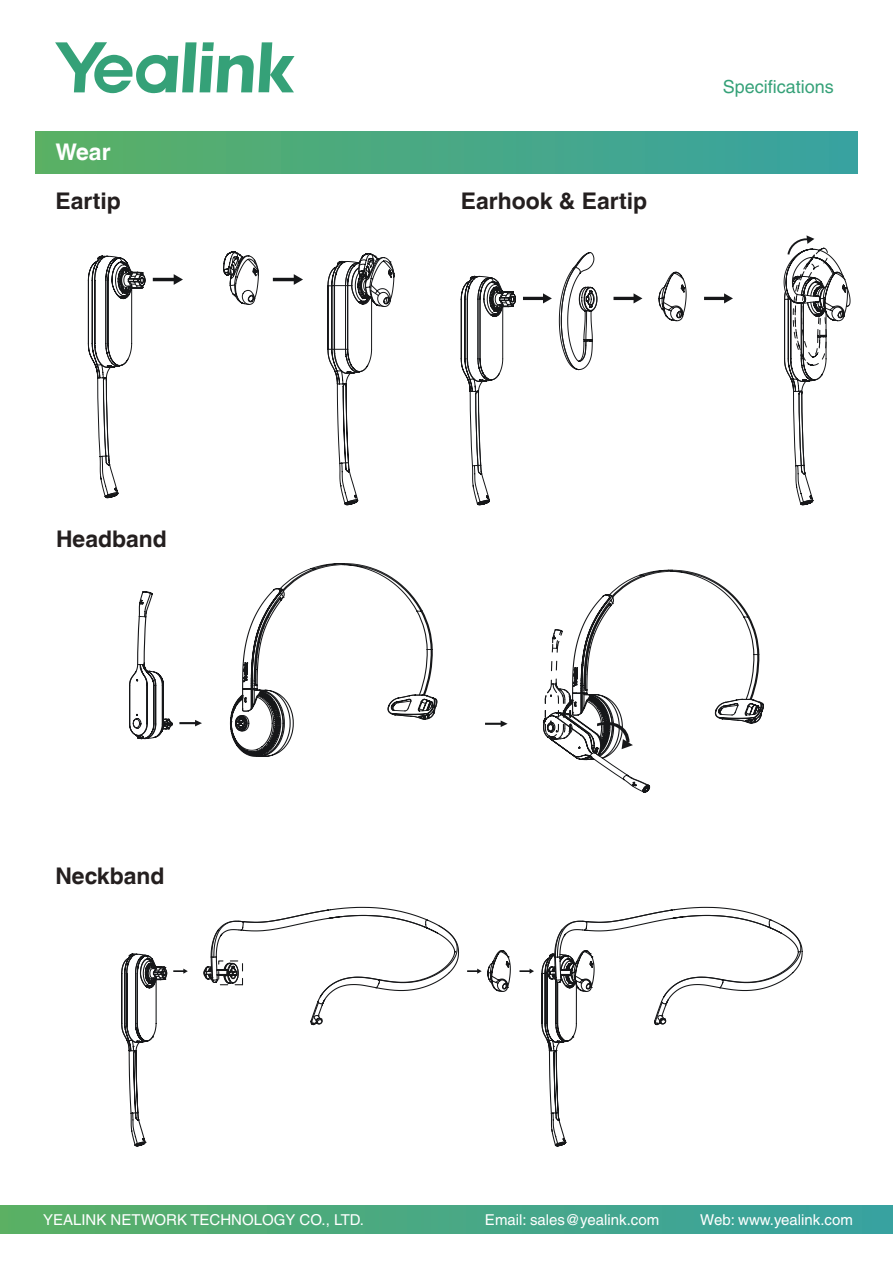
<style>
.page{position:relative;width:893px;height:1263px;background:#fff}
.page>*{position:absolute;margin:0;border:0;box-sizing:border-box;transform-origin:0 0}
.t1{font:700 22.95px "Helvetica LT";color:#241f1f}
.t2{font:700 22.95px "Helvetica LT";color:#fff}
.t3{font:18px "Helvetica LT";color:#35a178}
.t4{font:15px "Helvetica LT";color:#fff}
</style>
<div class="page">
<svg style="left:55px;top:42px;width:239px;height:51px"></svg>
<div style="left:0;top:1206px;width:893px;height:27px;background:linear-gradient(to right,#5ab065,#38a2a2)"></div>
<div style="left:35px;top:132px;width:822px;height:42px;background:linear-gradient(to right,#5ab065,#38a2a2)"></div>
<svg style="left:468px;top:382px;width:346px;height:123px"></svg>
<svg style="left:467px;top:235px;width:383px;height:147px"></svg>
<svg style="left:280px;top:563px;width:126px;height:25px"></svg>
<svg style="left:130px;top:588px;width:307px;height:169px"></svg>
<svg style="left:543px;top:570px;width:220px;height:222px"></svg>
<svg style="left:485px;top:720px;width:23px;height:7px"></svg>
<svg style="left:121px;top:909px;width:413px;height:236px"></svg>
<svg style="left:619px;top:907px;width:153px;height:13px"></svg>
<svg style="left:541px;top:920px;width:262px;height:226px"></svg>
<svg style="left:88px;top:255px;width:29px;height:244px"></svg>
<svg style="left:117px;top:256px;width:36px;height:240px"></svg>
<svg style="left:153px;top:274px;width:30px;height:11px"></svg>
<svg style="left:223px;top:251px;width:171px;height:254px"></svg>
<h1 class="t2" style="left:55px;top:138px;width:57px">Wear</h1>
<h1 class="t1" style="left:55px;top:187px;width:67px">Eartip</h1>
<h1 class="t1" style="left:461px;top:187px;width:188px">Earhook &amp; Eartip</h1>
<p class="t3" style="left:723px;top:76px;width:113px">Specifications</p>
<h1 class="t1" style="left:56px;top:524px;width:112px">Headband</h1>
<h1 class="t1" style="left:55px;top:862px;width:111px">Neckband</h1>
<p class="t4" style="left:43px;top:1211px;width:322px">YEALINK NETWORK TECHNOLOGY CO., LTD.</p>
<p class="t4" style="left:485px;top:1211px;width:176px">Email: sales@yealink.com</p>
<p class="t4" style="left:700px;top:1211px;width:154px">Web: www.yealink.com</p>
</div>
